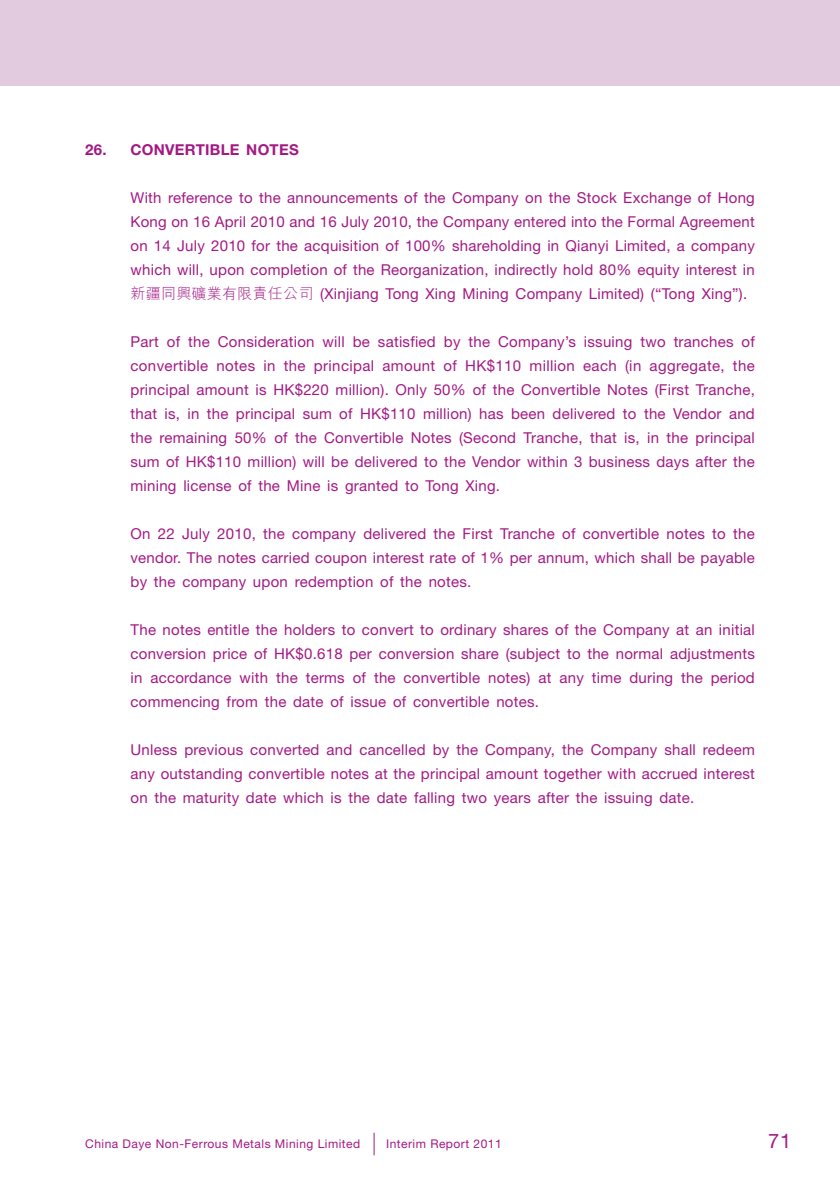
<style>
.page{position:relative;width:840px;height:1191px;background:#fff}
.page>*{position:absolute;margin:0;border:0;box-sizing:border-box;transform-origin:0 0}
.t1{font:20px "Helvetica Neue LT Std";color:#a31984}
.t2{font:15px/24px "Helvetica Neue LT Std";letter-spacing:.015em;color:#a31984;text-align:justify}
.t3{font:700 15px "Helvetica Neue LT Std";letter-spacing:.015em;color:#a31984}
.t4{font:12px "Helvetica Neue LT Std";letter-spacing:.04em;color:#a31984}
.s1{font-family:"M Hei HK Light E Ten B5 H"}
</style>
<div class="page">
<div style="left:1px;top:0;width:838px;height:85px;background:#e2cadf"></div>
<svg style="left:373px;top:1132px;width:1px;height:23px"></svg>
<p class="t3" style="left:85px;top:144px;width:215px">26. CONVERTIBLE NOTES</p>
<p class="t2" style="left:130px;top:188px;width:625px">With reference to the announcements of the Company on the Stock Exchange of Hong Kong on 16 April 2010 and 16 July 2010, the Company entered into the Formal Agreement on 14 July 2010 for the acquisition of 100% shareholding in Qianyi Limited, a company which will, upon completion of the Reorganization, indirectly hold 80% equity interest in<span class="s1">新疆同興礦業有限責任公司</span> (Xinjiang Tong Xing Mining Company Limited) (“Tong Xing”).</p>
<p class="t2" style="left:130px;top:332px;width:625px">Part of the Consideration will be satisfied by the Company’s issuing two tranches of convertible notes in the principal amount of HK$110 million each (in aggregate, the principal amount is HK$220 million). Only 50% of the Convertible Notes (First Tranche, that is, in the principal sum of HK$110 million) has been delivered to the Vendor and the remaining 50% of the Convertible Notes (Second Tranche, that is, in the principal sum of HK$110 million) will be delivered to the Vendor within 3 business days after the mining license of the Mine is granted to Tong Xing.</p>
<p class="t2" style="left:130px;top:524px;width:625px">On 22 July 2010, the company delivered the First Tranche of convertible notes to the vendor. The notes carried coupon interest rate of 1% per annum, which shall be payable by the company upon redemption of the notes.</p>
<p class="t2" style="left:130px;top:620px;width:625px">The notes entitle the holders to convert to ordinary shares of the Company at an initial conversion price of HK$0.618 per conversion share (subject to the normal adjustments in accordance with the terms of the convertible notes) at any time during the period commencing from the date of issue of convertible notes.</p>
<p class="t2" style="left:130px;top:740px;width:625px">Unless previous converted and cancelled by the Company, the Company shall redeem any outstanding convertible notes at the principal amount together with accrued interest on the maturity date which is the date falling two years after the issuing date.</p>
<p class="t4" style="left:85px;top:1139px;width:276px">China Daye Non-Ferrous Metals Mining Limited</p>
<p class="t4" style="left:386px;top:1139px;width:117px">Interim Report 2011</p>
<h1 class="t1" style="left:767px;top:1133px;width:25px">71</h1>
</div>
